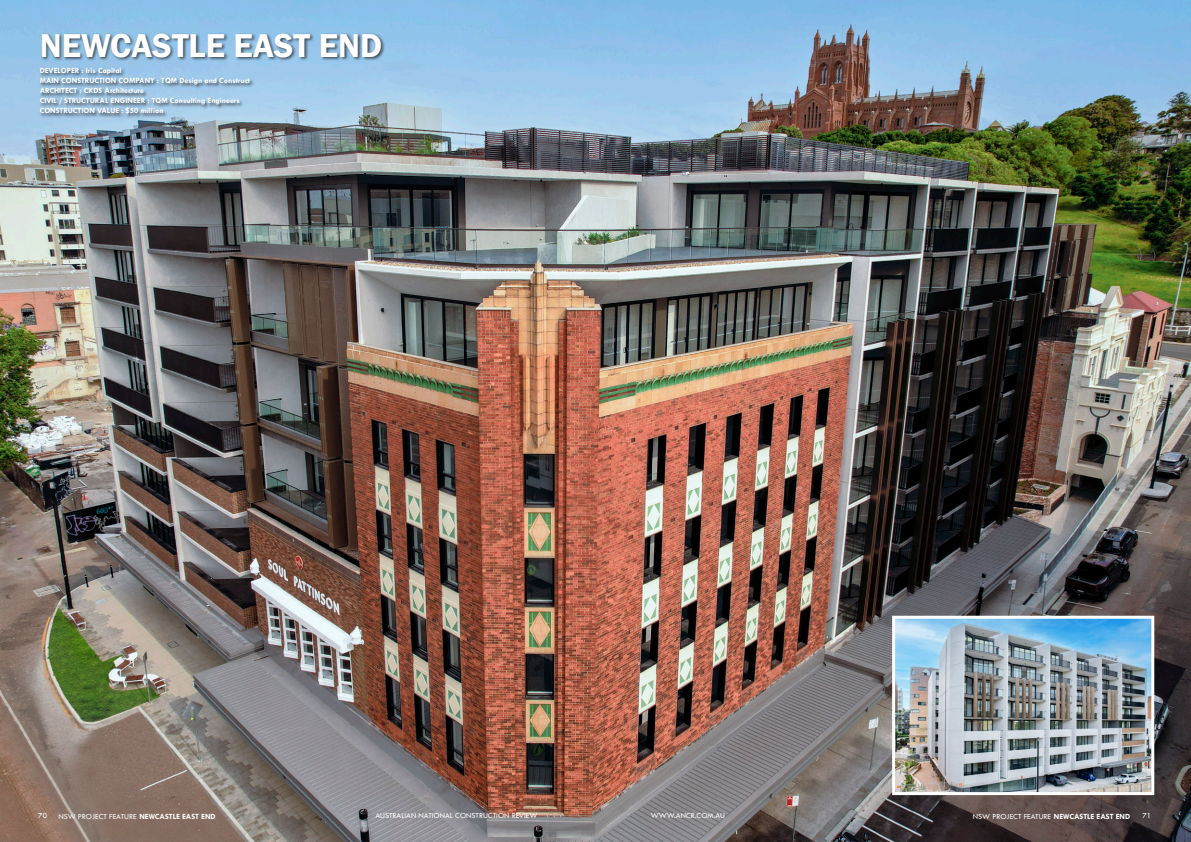
<style>
.page{position:relative;width:1191px;height:842px;background:#fff}
.page>*{position:absolute;margin:0;border:0;box-sizing:border-box;transform-origin:0 0}
.t1{font:600 34px "Franklin Gothic";color:#fff}
.t2{font:700 8px "Tw Cen";color:#fff}
.t3{font:8px "Tw Cen";color:#fff}
.s1{font-weight:700}
</style>
<div class="page">
<img style="left:0;top:0;width:1191px;height:842px">
<img style="left:890px;top:614px;width:265px;height:182px">
<div style="left:39px;top:67px;width:216px;height:52px;background:#231f20;opacity:.75"></div>
<div style="left:41px;top:32px;width:345px;height:30px;background:#231f20;opacity:.75"></div>
<p class="t1" style="left:40px;top:24px;width:344px">NEWCASTLE EAST END</p>
<p class="t2" style="left:40px;top:66px;width:83px">DEVELOPER : Iris Capital</p>
<p class="t2" style="left:40px;top:76px;width:212px">MAIN CONSTRUCTION COMPANY : TQM Design and Construct</p>
<p class="t2" style="left:40px;top:86px;width:106px">ARCHITECT : CKDS Architecture</p>
<p class="t2" style="left:40px;top:96px;width:202px">CIVIL / STRUCTURAL ENGINEER : TQM Consulting Engineers</p>
<p class="t2" style="left:40px;top:106px;width:125px">CONSTRUCTION VALUE : $50 million</p>
<p class="t3" style="left:38px;top:811px;width:10px">70</p>
<p class="t3" style="left:58px;top:811px;width:159px">NSW PROJECT FEATURE <span class="s1">NEWCASTLE EAST END</span></p>
<p class="t3" style="left:375px;top:811px;width:163px">AUSTRALIAN NATIONAL CONSTRUCTION REVIEW</p>
<p class="t3" style="left:651px;top:811px;width:76px">WWW.ANCR.COM.AU</p>
<p class="t3" style="left:973px;top:811px;width:159px">NSW PROJECT FEATURE <span class="s1">NEWCASTLE EAST END</span></p>
<p class="t3" style="left:1142px;top:811px;width:10px">71</p>
</div>
